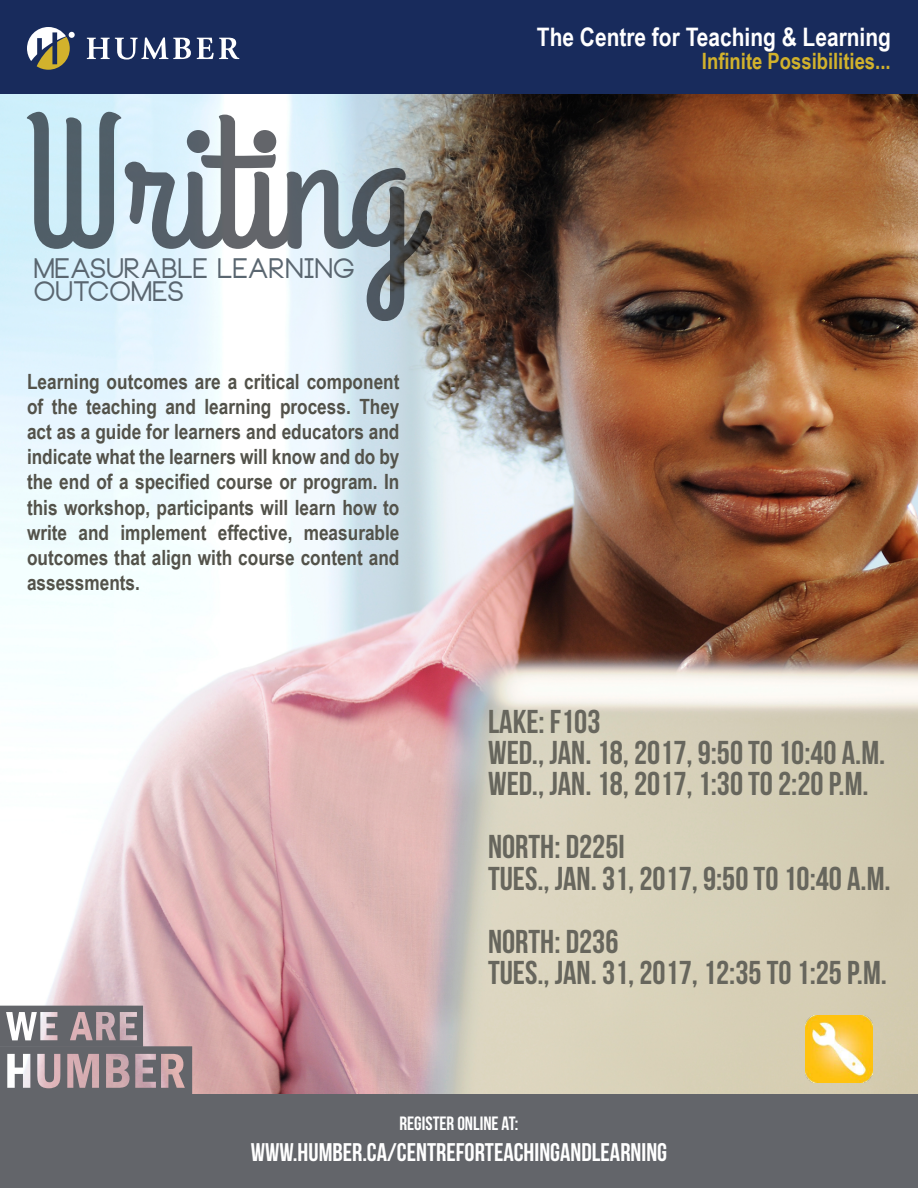
<style>
.page{position:relative;width:918px;height:1188px;background:#fff}
.page>*{position:absolute;margin:0;border:0;box-sizing:border-box;transform-origin:0 0}
.t1{font:188.25px "Grand Hotel";color:#63656a}
.t2{font:33px/31.5px "Bebas Neue";color:#67665d}
.t3{font:700 27.45px/23.5px "Neou";color:#5a6670}
.t4{font:25.5px "Bebas Neue";color:#fff}
.t5{font:700 25.5px "Arial Narrow";color:#fff}
.t6{font:700 22.5px "Arial Narrow";color:#d2b22c}
.t7{font:700 21px/25.2px "Arial Narrow";color:#53524a;text-align:justify}
.t8{font:19.2px "Bebas Neue";color:#fff}
</style>
<div class="page">
<img style="left:0;top:93px;width:918px;height:1002px">
<svg style="left:0;top:1006px;width:192px;height:89px;background:#988b8f"></svg>
<div style="left:0;top:1095px;width:918px;height:93px;background:#63656a"></div>
<div style="left:0;top:0;width:918px;height:93px;background:#182b5c"></div>
<svg style="left:87px;top:37px;width:104px;height:23px"></svg>
<svg style="left:197px;top:38px;width:42px;height:21px"></svg>
<svg style="left:27px;top:27px;width:48px;height:43px"></svg>
<img style="left:806px;top:1016px;width:66px;height:66px">
<h1 class="t1" style="left:22px;top:65px;width:394px">Writing</h1>
<h3 class="t3" style="left:35px;top:258px;width:323px">MEASURABLE LEARNING<br>OUTCOMES</h3>
<p class="t7" style="left:27px;top:368px;width:374px">Learning outcomes are a critical component of the teaching and learning process. They act as a guide for learners and educators and indicate what the learners will know and do by the end of a specified course or program. In this workshop, participants will learn how to write and implement effective, measurable outcomes that align with course content and assessments.</p>
<p class="t5" style="left:537px;top:18px;width:356px">The Centre for Teaching &amp; Learning</p>
<p class="t6" style="left:702px;top:44px;width:190px">Infinite Possibilities...</p>
<h2 class="t2" style="left:488px;top:705px;width:399px">LAKE: F103<br>WED., JAN. 18, 2017, 9:50 TO 10:40 A.M.<br>WED., JAN. 18, 2017, 1:30 TO 2:20 P.M.</h2>
<h2 class="t2" style="left:488px;top:831px;width:404px">NORTH: D225I<br>TUES., JAN. 31, 2017, 9:50 TO 10:40 A.M.</h2>
<h2 class="t2" style="left:488px;top:925px;width:401px">NORTH: D236<br>TUES., JAN. 31, 2017, 12:35 TO 1:25 P.M.</h2>
<p class="t8" style="left:400px;top:1113px;width:120px">REGISTER ONLINE AT:</p>
<p class="t4" style="left:251px;top:1138px;width:418px">WWW.HUMBER.CA/CENTREFORTEACHINGANDLEARNING</p>
</div>
